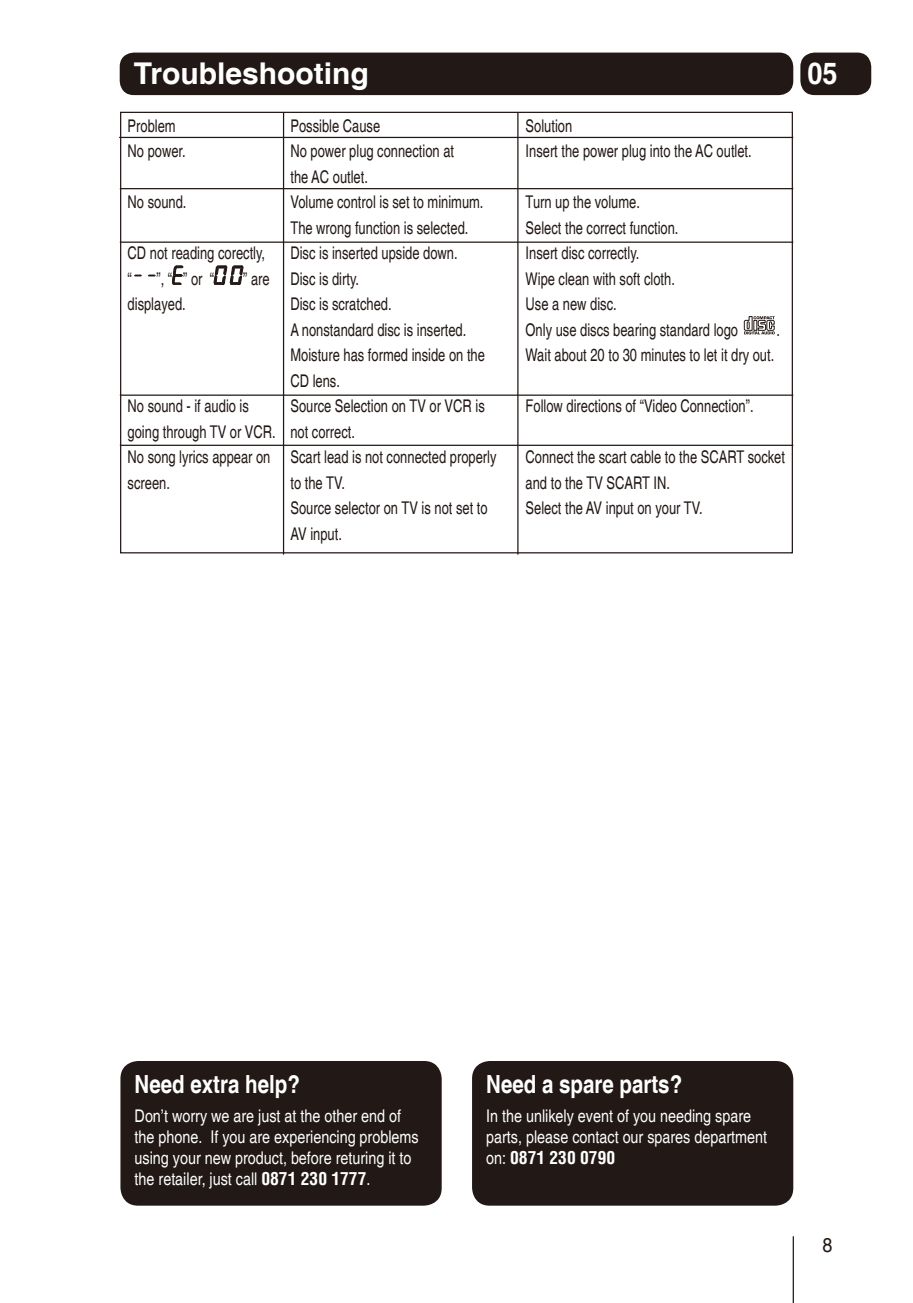
<style>
.page{position:relative;width:913px;height:1303px;background:#fff}
.page>*{position:absolute;margin:0;border:0;box-sizing:border-box;transform-origin:0 0}
.t1{font:700 30px "Helvetica";color:#fff}
.t2{font:700 30px "Helvetica";color:#fff;scale:.9 1}
.t3{font:700 condensed 25px "Helvetica";color:#fff}
.t4{font:20px "Helvetica";color:#221815;scale:.9 1}
.t5{font:condensed 17.5px/25.5px "Helvetica";color:#221815;scale:.9 1}
.t6{font:condensed 17.5px/21px "Helvetica";color:#fff}
.s1{font-weight:700}
</style>
<div class="page">
<div style="left:120px;top:53px;width:673px;height:42px;background:#221815;border-radius:14px"></div>
<div style="left:800px;top:53px;width:71px;height:42px;background:#221815;border-radius:14px"></div>
<hr style="left:793px;top:1236px;width:1px;height:67px;background:#221815">
<svg style="left:134px;top:274px;width:8px;height:2px"></svg>
<svg style="left:148px;top:274px;width:8px;height:2px"></svg>
<svg style="left:172px;top:266px;width:11px;height:19px"></svg>
<svg style="left:214px;top:266px;width:29px;height:19px"></svg>
<svg style="left:743px;top:321px;width:32px;height:14px"></svg>
<svg style="left:744px;top:316px;width:31px;height:18px"></svg>
<hr style="left:120px;top:188px;width:673px;height:1px;background:#221815">
<hr style="left:120px;top:241px;width:673px;height:2px;background:#221815">
<hr style="left:120px;top:445px;width:673px;height:1px;background:#221815">
<hr style="left:120px;top:394px;width:673px;height:2px;background:#221815">
<hr style="left:119px;top:137px;width:674px;height:1px;background:#221815">
<hr style="left:283px;top:113px;width:1px;height:441px;background:#221815">
<hr style="left:517px;top:113px;width:1px;height:441px;background:#221815">
<div style="left:120px;top:1061px;width:322px;height:144px;background:#221815;border-radius:18px"></div>
<div style="left:472px;top:1061px;width:321px;height:144px;background:#221815;border-radius:18px"></div>
<h1 class="t1" style="left:134px;top:55px;width:237px">Troubleshooting</h1>
<h1 class="t2" style="left:807px;top:55px;width:35px">05</h1>
<p class="t5" style="left:128px;top:113px;width:66px">Problem<br>No power.</p>
<p class="t5" style="left:128px;top:190px;width:67px">No sound.</p>
<p class="t5" style="left:128px;top:241px;width:154px">CD not reading corectly, “</p>
<p class="t5" style="left:290px;top:113px;width:230px">Possible Cause<br>No power plug connection at<br>the AC outlet.<br>Volume control is set to minimum.<br>The wrong function is selected.<br>Disc is inserted upside down.<br>Disc is dirty.<br>Disc is scratched.<br>A nonstandard disc is inserted.<br>Moisture has formed inside on the<br>CD lens.<br>Source Selection on TV or VCR is not correct.<br>Scart lead is not connected properly to the TV.<br>Source selector on TV is not set to<br>AV input.</p>
<p class="t5" style="left:526px;top:113px;width:253px">Solution<br>Insert the power plug into the AC outlet.</p>
<p class="t5" style="left:526px;top:190px;width:238px">Turn up the volume.<br>Select the correct function.<br>Insert disc correctly.<br>Wipe clean with soft cloth.<br>Use a new disc.<br>Only use discs bearing standard logo</p>
<p class="t5" style="left:156px;top:266px;width:65px">”, “ ” or “</p>
<p class="t5" style="left:243px;top:266px;width:31px">” are</p>
<p class="t5" style="left:128px;top:292px;width:66px">displayed.</p>
<p class="t5" style="left:776px;top:317px;width:5px">.</p>
<p class="t5" style="left:526px;top:343px;width:278px">Wait about 20 to 30 minutes to let it dry out.</p>
<p class="t5" style="left:526px;top:394px;width:255px">Follow directions of “Video Connection”.</p>
<p class="t5" style="left:526px;top:445px;width:290px">Connect the scart cable to the SCART socket and to the TV SCART IN.<br>Select the AV input on your TV.</p>
<p class="t5" style="left:128px;top:394px;width:166px">No sound - if audio is going through TV or VCR.<br>No song lyrics appear on screen.</p>
<h2 class="t3" style="left:135px;top:1069px;width:167px">Need extra help?</h2>
<p class="t6" style="left:135px;top:1105px;width:285px">Don’t worry we are just at the other end of the phone. If you are experiencing problems using your new product, before returing it to the retailer, just call <span class="s1">0871 230 1777</span>.</p>
<h2 class="t3" style="left:486px;top:1069px;width:197px">Need a spare parts?</h2>
<p class="t6" style="left:486px;top:1105px;width:282px">In the unlikely event of you needing spare parts, please contact our spares department on: <span class="s1">0871 230 0790</span></p>
<p class="t4" style="left:822px;top:1233px;width:13px">8</p>
</div>
